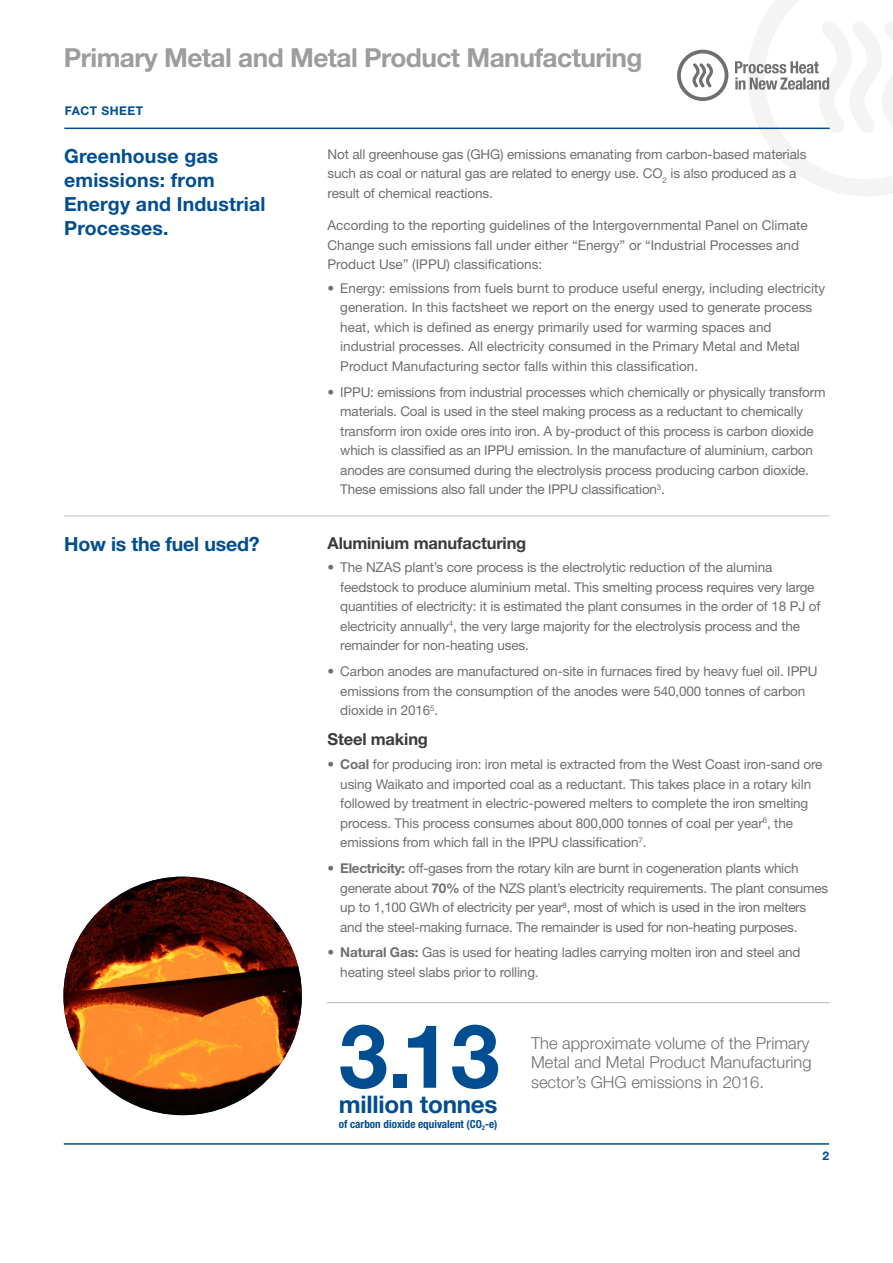
<style>
.page{position:relative;width:893px;height:1263px;background:#fff}
.page>*{position:absolute;margin:0;border:0;box-sizing:border-box;transform-origin:0 0}
.t1{font:700 88.35px "Helvetica Neue LT Std";color:#004d91}
.t2{font:700 26.25px "Helvetica Neue LT Std";letter-spacing:-.02em;color:#9c9d9d}
.t3{font:700 24.3px "Helvetica Neue LT Std";letter-spacing:-.01em;color:#004d91}
.t4{font:700 19.5px/24px "Helvetica Neue LT Std";letter-spacing:.01em;color:#004d91}
.t5{font:700 19.5px "Helvetica Neue LT Std";letter-spacing:-.01em;color:#004d91}
.t6{font:300 16.5px/19.5px "Helvetica Neue LT Std";color:#6f6f6e}
.t7{font:700 16.5px "Helvetica Neue LT Std";letter-spacing:-.01em;color:#3b3b3a}
.t8{font:13.5px/19.5px "Helvetica Neue LT Std";letter-spacing:-.01em;color:#6f6f6e}
.t9{font:700 12px "Helvetica Neue LT Std";letter-spacing:.04em;color:#004d91}
.t10{font:700 condensed 11.1px "Helvetica Neue LT Std";color:#004d91}
.s1{font-weight:700}
</style>
<div class="page">
<svg style="left:677px;top:0;width:216px;height:196px"></svg>
<hr style="left:64px;top:1143px;width:765px;height:2px;background:#004d91">
<hr style="left:64px;top:128px;width:766px;height:1px;background:#004d91">
<hr style="left:327px;top:1002px;width:502px;height:1px;background:#bbbcbd">
<img style="left:63px;top:877px;width:239px;height:238px;border-radius:119px">
<hr style="left:64px;top:515px;width:765px;height:1px;background:#bbbcbd">
<h2 class="t2" style="left:64px;top:42px;width:580px">Primary Metal and Metal Product Manufacturing</h2>
<p class="t9" style="left:65px;top:103px;width:80px">FACT SHEET</p>
<h3 class="t4" style="left:64px;top:144px;width:203px">Greenhouse gas emissions: from<br>Energy and Industrial<br>Processes.</h3>
<h3 class="t5" style="left:64px;top:532px;width:197px">How is the fuel used?</h3>
<p class="t8" style="left:328px;top:144px;width:480px">Not all greenhouse gas (GHG) emissions emanating from carbon-based materials such as coal or natural gas are related to energy use. CO<sub>2</sub> is also produced as a result of chemical reactions.</p>
<p class="t8" style="left:328px;top:215px;width:482px">According to the reporting guidelines of the Intergovernmental Panel on Climate<br>Change such emissions fall under either “Energy” or “Industrial Processes and<br>Product Use” (IPPU) classifications:</p>
<p class="t8" style="left:340px;top:278px;width:486px;text-indent:-13px">• Energy: emissions from fuels burnt to produce useful energy, including electricity generation. In this factsheet we report on the energy used to generate process heat, which is defined as energy primarily used for warming spaces and industrial processes. All electricity consumed in the Primary Metal and Metal Product Manufacturing sector falls within this classification.</p>
<p class="t8" style="left:340px;top:382px;width:487px;text-indent:-13px">• IPPU: emissions from industrial processes which chemically or physically transform materials. Coal is used in the steel making process as a reductant to chemically transform iron oxide ores into iron. A by-product of this process is carbon dioxide which is classified as an IPPU emission. In the manufacture of aluminium, carbon anodes are consumed during the electrolysis process producing carbon dioxide.<br>These emissions also fall under the IPPU classification<sup>3</sup>.</p>
<p class="t7" style="left:328px;top:532px;width:200px">Aluminium manufacturing</p>
<p class="t8" style="left:340px;top:558px;width:482px;text-indent:-13px">• The NZAS plant’s core process is the electrolytic reduction of the alumina feedstock to produce aluminium metal. This smelting process requires very large quantities of electricity: it is estimated the plant consumes in the order of 18 PJ of electricity annually<sup>4</sup>, the very large majority for the electrolysis process and the remainder for non-heating uses.</p>
<p class="t8" style="left:340px;top:661px;width:479px;text-indent:-13px">• Carbon anodes are manufactured on-site in furnaces fired by heavy fuel oil. IPPU emissions from the consumption of the anodes were 540,000 tonnes of carbon dioxide in 2016<sup>5</sup>.</p>
<p class="t7" style="left:328px;top:729px;width:102px">Steel making</p>
<p class="t8" style="left:340px;top:754px;width:484px;text-indent:-13px"><span class="s1">• Coal</span> for producing iron: iron metal is extracted from the West Coast iron-sand ore using Waikato and imported coal as a reductant. This takes place in a rotary kiln followed by treatment in electric-powered melters to complete the iron smelting process. This process consumes about 800,000 tonnes of coal per year<sup>6</sup>, the emissions from which fall in the IPPU classification<sup>7</sup>.</p>
<p class="t8" style="left:340px;top:858px;width:489px;text-indent:-13px">• <span class="s1">Electricity:</span> off-gases from the rotary kiln are burnt in cogeneration plants which generate about <span class="s1">70%</span> of the NZS plant’s electricity requirements. The plant consumes up to 1,100 GWh of electricity per year<sup>8</sup>, most of which is used in the iron melters and the steel-making furnace. The remainder is used for non-heating purposes.</p>
<p class="t8" style="left:340px;top:943px;width:462px;text-indent:-13px">• <span class="s1">Natural Gas:</span> Gas is used for heating ladles carrying molten iron and steel and heating steel slabs prior to rolling.</p>
<h1 class="t1" style="left:339px;top:1001px;width:162px">3.13</h1>
<h3 class="t3" style="left:339px;top:1089px;width:160px">million tonnes</h3>
<p class="t10" style="left:339px;top:1117px;width:160px">of carbon dioxide equivalent (CO<sub>2</sub>-e)</p>
<p class="t6" style="left:531px;top:1033px;width:282px">The approximate volume of the Primary<br>Metal and Metal Product Manufacturing sector’s GHG emissions in 2016.</p>
<p class="t9" style="left:822px;top:1148px;width:8px">2</p>
</div>
